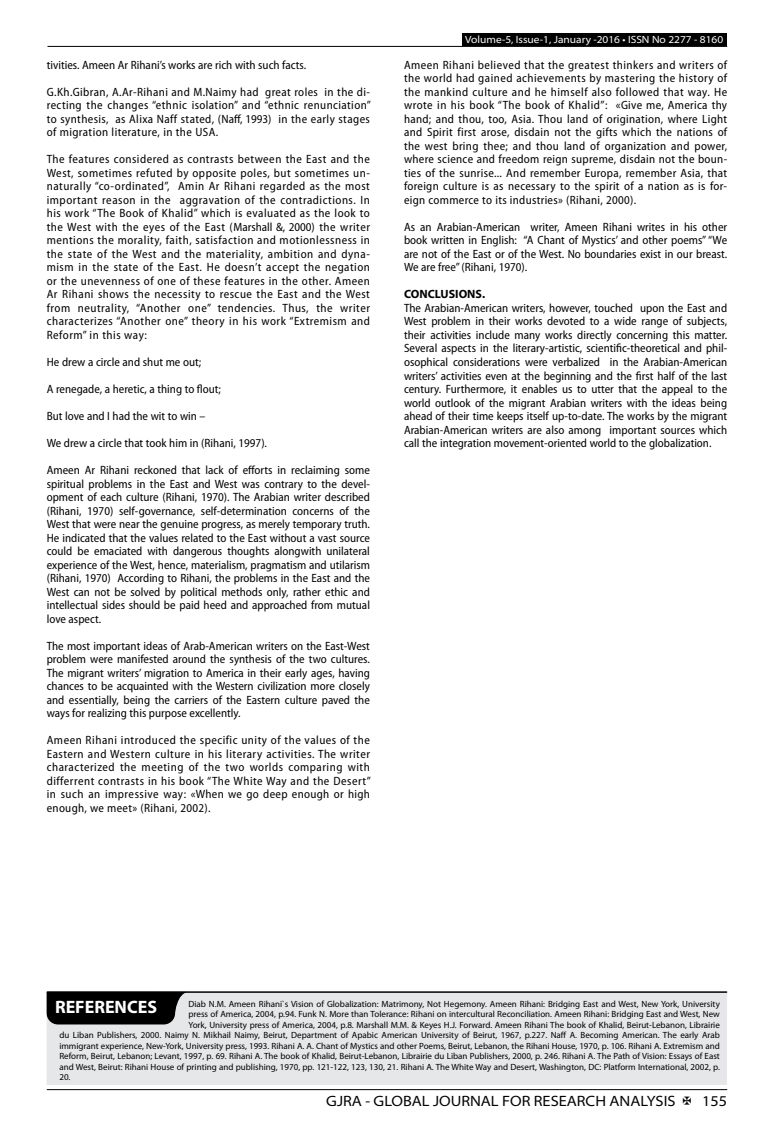
<style>
.page{position:relative;width:774px;height:1136px;background:#fff}
.page>*{position:absolute;margin:0;border:0;box-sizing:border-box;transform-origin:0 0}
.t1{font:700 18px "Myriad Pro";color:#fff}
.t2{font:semi-expanded 15px "Myriad Pro";color:#000}
.t3{font:semi-condensed 12px/13.5px "Myriad Pro";color:#000;text-align:justify}
.t4{font:700 12px "Myriad Pro";color:#000}
.t5{font:semi-expanded 10.5px "Myriad Pro";color:#fff}
.t6{font:9px "Myriad Pro";color:#000}
</style>
<div class="page">
<hr style="left:47px;top:1089px;width:680px;height:1px;background:#000">
<div style="left:462px;top:33px;width:265px;height:13px;background:#000"></div>
<hr style="left:47px;top:46px;width:680px;height:1px;background:#000">
<div style="left:47px;top:991px;width:680px;height:93px;background:#e6e7e8"></div>
<hr style="left:47px;top:991px;width:679px;height:1px;background:#000">
<svg style="left:47px;top:991px;width:141px;height:33px;background:#151515"></svg>
<p class="t3" style="left:47px;top:58px;width:261px">tivities. Ameen Ar Rihani’s works are rich with such facts.</p>
<p class="t3" style="left:47px;top:85px;width:326px">G.Kh.Gibran, A.Ar-Rihani and M.Naimy had great roles in the di&shy;recting the changes “ethnic isolation” and “ethnic renunciation” to synthesis, as Alixa Naff stated, (Naff, 1993) in the early stages of migration literature, in the USA.</p>
<p class="t3" style="left:47px;top:153px;width:325px">The features considered as contrasts between the East and the West, sometimes refuted by opposite poles, but sometimes un&shy;naturally “co-ordinated”, Amin Ar Rihani regarded as the most important reason in the aggravation of the contradictions. In his work “The Book of Khalid” which is evaluated as the look to the West with the eyes of the East (Marshall &amp;, 2000) the writer mentions the morality, faith, satisfaction and motionlessness in the state of the West and the materiality, ambition and dyna&shy;mism in the state of the East. He doesn’t accept the negation or the unevenness of one of these features in the other. Ameen Ar Rihani shows the necessity to rescue the East and the West from neutrality, “Another one” tendencies. Thus, the writer characterizes “Another one” theory in his work “Extremism and Reform” in this way:</p>
<p class="t3" style="left:47px;top:355px;width:156px">He drew a circle and shut me out;</p>
<p class="t3" style="left:47px;top:382px;width:176px">A renegade, a heretic, a thing to flout;</p>
<p class="t3" style="left:47px;top:409px;width:160px">But love and I had the wit to win –</p>
<p class="t3" style="left:47px;top:436px;width:222px">We drew a circle that took him in (Rihani, 1997).</p>
<p class="t3" style="left:47px;top:463px;width:325px">Ameen Ar Rihani reckoned that lack of efforts in reclaiming some spiritual problems in the East and West was contrary to the devel&shy;opment of each culture (Rihani, 1970). The Arabian writer described (Rihani, 1970) self-governance, self-determination concerns of the West that were near the genuine progress, as merely temporary truth.<br>He indicated that the values related to the East without a vast source could be emaciated with dangerous thoughts alongwith unilateral experience of the West, hence, materialism, pragmatism and utilarism (Rihani, 1970) According to Rihani, the problems in the East and the West can not be solved by political methods only, rather ethic and intellectual sides should be paid heed and approached from mutual love aspect.</p>
<p class="t3" style="left:47px;top:639px;width:325px">The most important ideas of Arab-American writers on the East-West problem were manifested around the synthesis of the two cultures.<br>The migrant writers’ migration to America in their early ages, having chances to be acquainted with the Western civilization more closely and essentially, being the carriers of the Eastern culture paved the ways for realizing this purpose excellently.</p>
<p class="t3" style="left:47px;top:733px;width:326px">Ameen Rihani introduced the specific unity of the values of the Eastern and Western culture in his literary activities. The writer characterized the meeting of the two worlds comparing with differrent contrasts in his book “The White Way and the Desert” in such an impressive way: «When we go deep enough or high enough, we meet» (Rihani, 2002).</p>
<p class="t5" style="left:465px;top:34px;width:259px">Volume-5, Issue-1, January -2016 • ISSN No 2277 - 8160</p>
<p class="t3" style="left:404px;top:58px;width:325px">Ameen Rihani believed that the greatest thinkers and writers of the world had gained achievements by mastering the history of the mankind culture and he himself also followed that way. He wrote in his book “The book of Khalid”: «Give me, America thy hand; and thou, too, Asia. Thou land of origination, where Light and Spirit first arose, disdain not the gifts which the nations of the west bring thee; and thou land of organization and power, where science and freedom reign supreme, disdain not the boun&shy;ties of the sunrise... And remember Europa, remember Asia, that foreign culture is as necessary to the spirit of a nation as is for&shy;eign commerce to its industries» (Rihani, 2000).</p>
<p class="t3" style="left:404px;top:220px;width:325px">As an Arabian-American writer, Ameen Rihani writes in his other book written in English: “A Chant of Mystics’ and other poems” “We are not of the East or of the West. No boundaries exist in our breast.<br>We are free” (Rihani, 1970).</p>
<p class="t4" style="left:404px;top:288px;width:83px">CONCLUSIONS.</p>
<p class="t3" style="left:404px;top:301px;width:325px">The Arabian-American writers, however, touched upon the East and West problem in their works devoted to a wide range of subjects, their activities include many works directly concerning this matter.<br>Several aspects in the literary-artistic, scientific-theoretical and phil&shy;osophical considerations were verbalized in the Arabian-American writers’ activities even at the beginning and the first half of the last century. Furthermore, it enables us to utter that the appeal to the world outlook of the migrant Arabian writers with the ideas being ahead of their time keeps itself up-to-date. The works by the migrant Arabian-American writers are also among important sources which call the integration movement-oriented world to the globalization.</p>
<h1 class="t1" style="left:55px;top:997px;width:104px">REFERENCES</h1>
<p class="t6" style="left:188px;top:998px;width:533px">Diab N.M. Ameen Rihani`s Vision of Globalization: Matrimony, Not Hegemony. Ameen Rihani: Bridging East and West, New York, University</p>
<p class="t6" style="left:188px;top:1009px;width:533px">press of America, 2004, p.94. Funk N. More than Tolerance: Rihani on intercultural Reconciliation. Ameen Rihani: Bridging East and West, New</p>
<p class="t6" style="left:188px;top:1019px;width:533px">York, University press of America, 2004, p.8. Marshall M.M. &amp; Keyes H.J. Forward. Ameen Rihani The book of Khalid, Beirut-Lebanon, Librairie</p>
<p class="t6" style="left:59px;top:1030px;width:662px">du Liban Publishers, 2000. Naimy N. Mikhail Naimy, Beirut, Department of Apabic American University of Beirut, 1967, p.227. Naff A. Becoming American. The early Arab</p>
<p class="t6" style="left:59px;top:1040px;width:662px">immigrant experience, New-York, University press, 1993. Rihani A. A. Chant of Mystics and other Poems, Beirut, Lebanon, the Rihani House, 1970, p. 106. Rihani A. Extremism and</p>
<p class="t6" style="left:59px;top:1051px;width:662px">Reform, Beirut, Lebanon; Levant, 1997, p. 69. Rihani A. The book of Khalid, Beirut-Lebanon, Librairie du Liban Publishers, 2000, p. 246. Rihani A. The Path of Vision: Essays of East</p>
<p class="t6" style="left:59px;top:1061px;width:662px">and West, Beirut: Rihani House of printing and publishing, 1970, pp. 121-122, 123, 130, 21. Rihani A. The White Way and Desert, Washington, DC: Platform International, 2002, p.</p>
<p class="t6" style="left:59px;top:1072px;width:13px">20.</p>
<p class="t2" style="left:326px;top:1092px;width:351px">GJRA - GLOBAL JOURNAL FOR RESEARCH ANALYSIS</p>
<p class="t2" style="left:702px;top:1092px;width:27px">155</p>
</div>
